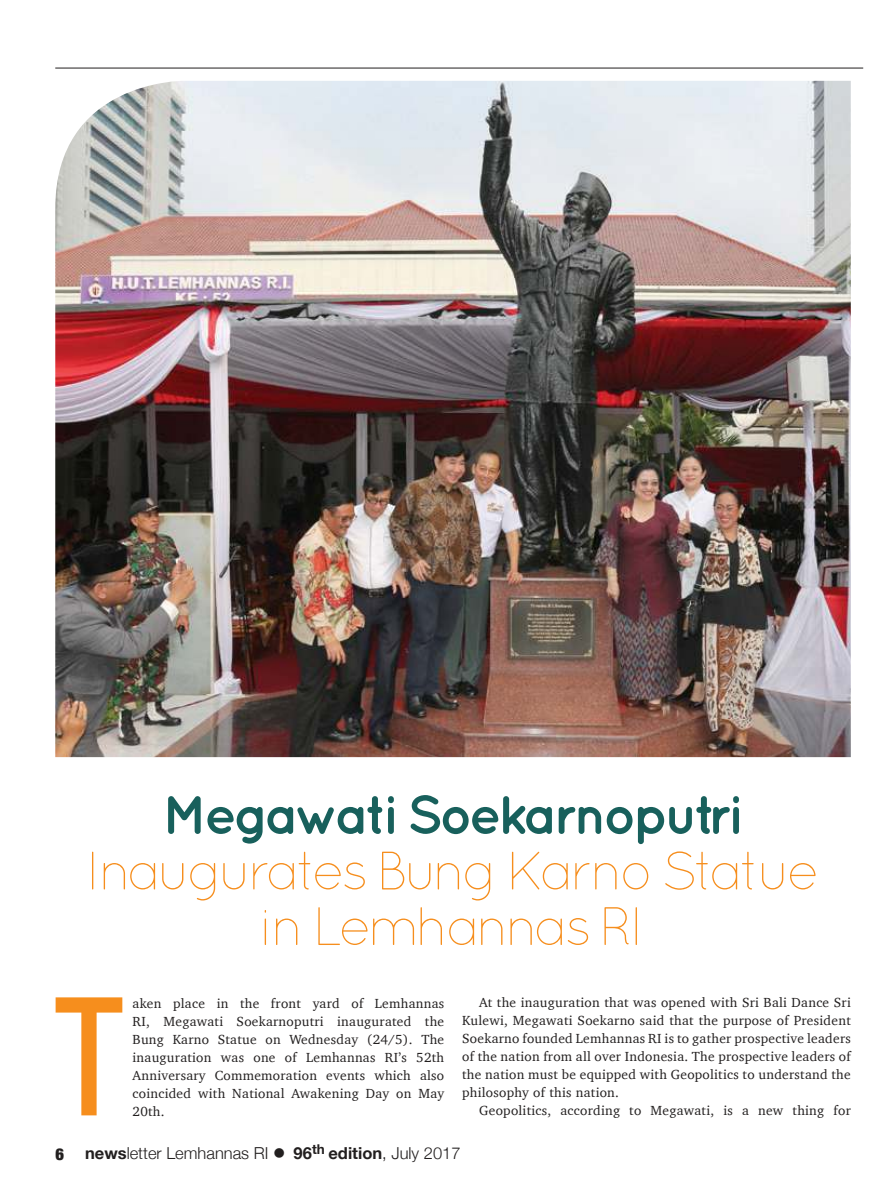
<style>
.page{position:relative;width:893px;height:1191px;background:#fff}
.page>*{position:absolute;margin:0;border:0;box-sizing:border-box;transform-origin:0 0}
.t1{font:900 160.05px "Ostrich Sans";color:#f68e1d}
.t2{font:300 54px/55.5px "Quicksand";letter-spacing:-.07em;color:#f68e1d;text-align:center}
.t3{font:700 54px "Quicksand";letter-spacing:-.07em;color:#18605c}
.t4{font:300 16.5px "Helvetica Neue";color:#221f1f}
.t5{font:900 condensed 16.5px "Helvetica Neue";color:#221f1f}
.t6{font:13.5px/18px "Charter";letter-spacing:.02em;color:#221f1f;text-align:justify}
.s1{font-weight:700}
</style>
<div class="page">
<hr style="left:55px;top:68px;width:808px;height:1px;background:#221f1f">
<img style="left:55px;top:81px;width:796px;height:676px">
<h2 class="t3" style="left:163px;top:795px;width:582px">Megawati Soekarnoputri</h2>
<h2 class="t2" style="left:86px;top:848px;width:735px">Inaugurates Bung Karno Statue in Lemhannas RI</h2>
<h1 class="t1" style="left:56px;top:966px;width:75px">T</h1>
<p class="t6" style="left:133px;top:995px;width:313px">aken place in the front yard of Lemhannas RI, Megawati Soekarnoputri inaugurated the Bung Karno Statue on Wednesday (24/5). The inauguration was one of Lemhannas RI’s 52th Anniversary Commemoration events which also coincided with National Awakening Day on May 20th.</p>
<p class="t6" style="left:462px;top:995px;width:390px;text-indent:17px">At the inauguration that was opened with Sri Bali Dance Sri Kulewi, Megawati Soekarno said that the purpose of President Soekarno founded Lemhannas RI is to gather prospective leaders of the nation from all over Indonesia. The prospective leaders of the nation must be equipped with Geopolitics to understand the philosophy of this nation.</p>
<p class="t6" style="left:479px;top:1103px;width:373px">Geopolitics, according to Megawati, is a new thing for</p>
<p class="t5" style="left:56px;top:1143px;width:10px">6</p>
<p class="t4" style="left:85px;top:1142px;width:377px"><span class="s1">news</span>letter Lemhannas RI ● <span class="s1">96</span><sup>th</sup> <span class="s1">edition</span>, July 2017</p>
</div>
